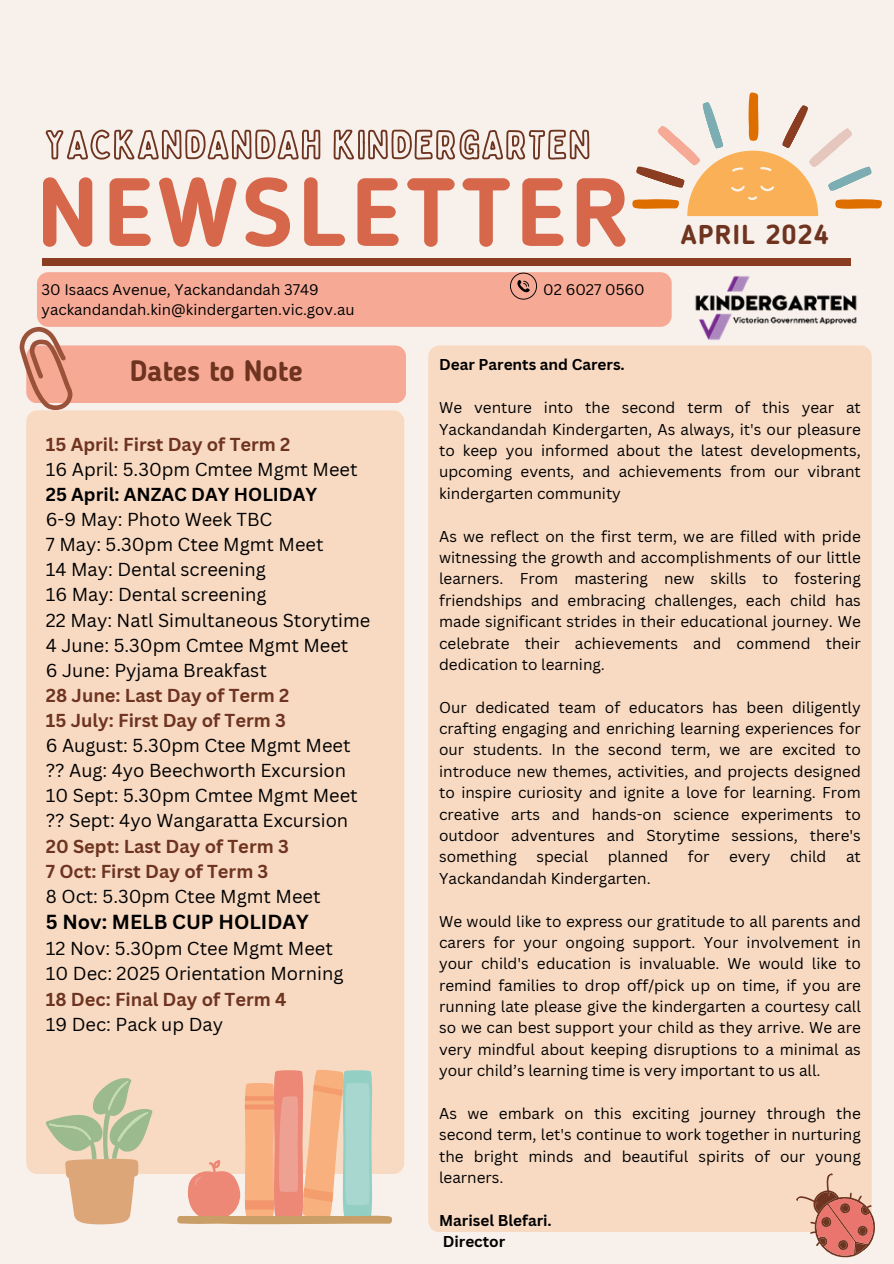
<style>
.page{position:relative;width:894px;height:1264px;background:#fff}
.page>*{position:absolute;margin:0;border:0;box-sizing:border-box;transform-origin:0 0}
.t1{font:700 96px "Blogger Sans";letter-spacing:.05em;color:#d6674a}
.t2{font:700 29.25px "Blogger Sans";color:#6e3420}
.t3{font:700 27px "Blogger Sans";letter-spacing:.05em;color:#6e3420}
.t4{font:700 19.8px "Canva Sans";color:#000}
.t5{font:18.3px/25px "Canva Sans";color:#000}
.t6{font:15.3px/21.3px "Canva Sans";color:#000;text-align:justify}
.t7{font:700 15.3px/21.3px "Canva Sans";color:#000}
.t8{font:15px "Canva Sans";color:#000}
.s1{font-weight:700;color:#6e3420}
.s2{font-weight:700}
</style>
<div class="page">
<div style="left:0;top:0;width:893px;height:1263px;background:#f8f1eb"></div>
<svg style="left:632px;top:93px;width:249px;height:123px"></svg>
<div style="left:26px;top:410px;width:378px;height:763px;background:#f8dac3;border-radius:11px"></div>
<div style="left:37px;top:272px;width:634px;height:55px;background:#f6aa96;border-radius:11px"></div>
<div style="left:26px;top:345px;width:380px;height:58px;background:#f6aa96;border-radius:11px"></div>
<div style="left:42px;top:259px;width:808px;height:7px;background:#8a3d21"></div>
<div style="left:428px;top:345px;width:443px;height:887px;background:#f8dac3;border-radius:11px"></div>
<svg style="left:796px;top:1164px;width:79px;height:94px"></svg>
<svg style="left:177px;top:1070px;width:215px;height:154px"></svg>
<svg style="left:46px;top:1078px;width:107px;height:146px"></svg>
<img style="left:695px;top:275px;width:162px;height:65px">
<svg style="left:510px;top:272px;width:27px;height:27px"></svg>
<svg style="left:45px;top:129px;width:545px;height:31px"></svg>
<svg style="left:20px;top:327px;width:52px;height:83px"></svg>
<p class="t1" style="left:37px;top:173px;width:594px">NEWSLETTER</p>
<p class="t8" style="left:41px;top:279px;width:279px">30 Isaacs Avenue, Yackandandah 3749</p>
<p class="t8" style="left:543px;top:279px;width:103px">02 6027 0560</p>
<p class="t8" style="left:41px;top:299px;width:314px">yackandandah.kin@kindergarten.vic.gov.au</p>
<h3 class="t3" style="left:680px;top:224px;width:149px">APRIL 2024</h3>
<p class="t2" style="left:130px;top:359px;width:174px">Dates to Note</p>
<h1 class="t5" style="left:46px;top:431px;width:326px"><span class="s1">15 April: First Day of Term 2<br></span>16 April: 5.30pm Cmtee Mgmt Meet<br><span class="s2">25 April: ANZAC DAY HOLIDAY<br></span>6-9 May: Photo Week TBC<br>7 May: 5.30pm Ctee Mgmt Meet<br>14 May: Dental screening<br>16 May: Dental screening<br>22 May: Natl Simultaneous Storytime<br>4 June: 5.30pm Cmtee Mgmt Meet<br>6 June: Pyjama Breakfast<br><span class="s1">28 June: Last Day of Term 2<br>15 July: First Day of Term 3<br></span>6 August: 5.30pm Ctee Mgmt Meet ?? Aug: 4yo Beechworth Excursion<br>10 Sept: 5.30pm Cmtee Mgmt Meet ?? Sept: 4yo Wangaratta Excursion<br><span class="s1">20 Sept: Last Day of Term 3<br>7 Oct: First Day of Term 3<br></span>8 Oct: 5.30pm Ctee Mgmt Meet</h1>
<h1 class="t4" style="left:46px;top:907px;width:264px">5 Nov: MELB CUP HOLIDAY</h1>
<h1 class="t5" style="left:46px;top:935px;width:299px">12 Nov: 5.30pm Ctee Mgmt Meet<br>10 Dec: 2025 Orientation Morning<br><span class="s1">18 Dec: Final Day of Term 4<br></span>19 Dec: Pack up Day</h1>
<p class="t7" style="left:439px;top:354px;width:187px">Dear Parents and Carers.</p>
<p class="t6" style="left:439px;top:396px;width:423px">We venture into the second term of this year at Yackandandah Kindergarten, As always, it's our pleasure to keep you informed about the latest developments, upcoming events, and achievements from our vibrant kindergarten community</p>
<p class="t6" style="left:439px;top:525px;width:423px">As we reflect on the first term, we are filled with pride witnessing the growth and accomplishments of our little learners. From mastering new skills to fostering friendships and embracing challenges, each child has made significant strides in their educational journey. We celebrate their achievements and commend their dedication to learning.</p>
<p class="t6" style="left:439px;top:696px;width:423px">Our dedicated team of educators has been diligently crafting engaging and enriching learning experiences for our students. In the second term, we are excited to introduce new themes, activities, and projects designed to inspire curiosity and ignite a love for learning. From creative arts and hands-on science experiments to outdoor adventures and Storytime sessions, there's something</p>
<p class="t6" style="left:536px;top:845px;width:53px">special</p>
<p class="t6" style="left:607px;top:845px;width:62px">planned</p>
<p class="t6" style="left:687px;top:845px;width:23px">for</p>
<p class="t6" style="left:729px;top:845px;width:43px">every</p>
<p class="t6" style="left:789px;top:845px;width:38px">child</p>
<p class="t6" style="left:845px;top:845px;width:16px">at</p>
<p class="t6" style="left:439px;top:867px;width:213px">Yackandandah Kindergarten.</p>
<h4 class="t6" style="left:439px;top:909px;width:423px">We would like to express our gratitude to all parents and carers for your ongoing support. Your involvement in your child's education is invaluable. We would like to remind families to drop off/pick up on time, if you are running late please give the kindergarten a courtesy call so we can best support your child as they arrive. We are very mindful about keeping disruptions to a minimal as your child’s learning time is very important to us all.</h4>
<h6 class="t6" style="left:439px;top:1102px;width:423px">As we embark on this exciting journey through the second term, let's continue to work together in nurturing the bright minds and beautiful spirits of our young learners.</h6>
<p class="t7" style="left:439px;top:1209px;width:114px">Marisel Blefari.<br>Director</p>
</div>
